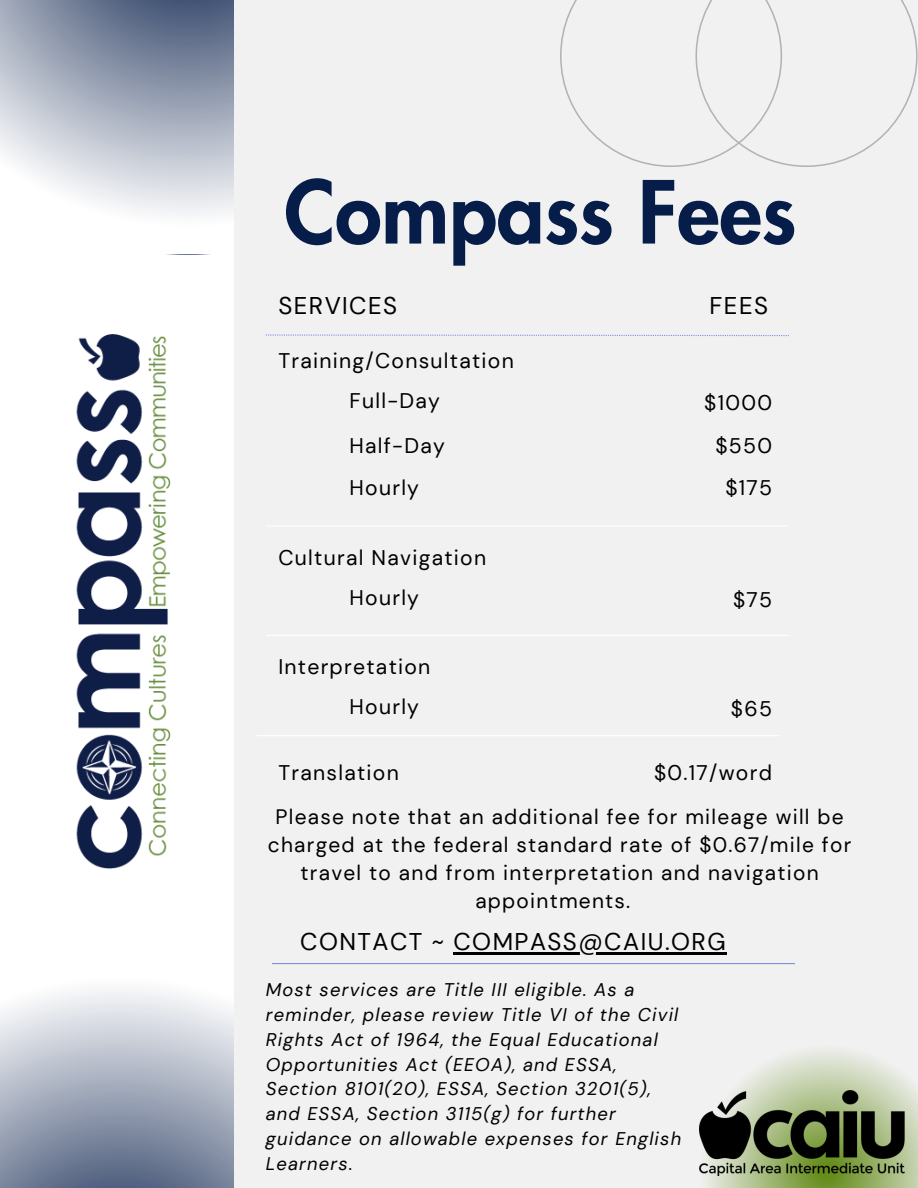
<style>
.page{position:relative;width:918px;height:1188px;background:#fff}
.page>*{position:absolute;margin:0;border:0;box-sizing:border-box;transform-origin:0 0}
.t1{font:800 84.45px "Futura LT Pro";color:#071d49}
.t2{font:24.15px "DM Sans";letter-spacing:.06em;color:#000}
.t3{font:21.15px "DM Sans";letter-spacing:.06em;color:#000}
.t4{font:20.85px "DM Sans";letter-spacing:.06em;color:#000}
.t5{font:italic 18.3px/24.8px "DM Sans";letter-spacing:.065em;color:#000}
</style>
<div class="page">
<svg style="left:0;top:0;width:234px;height:215px;background:#aeb5c4"></svg>
<svg style="left:0;top:989px;width:234px;height:199px;background:#abb2c1"></svg>
<div style="left:234px;top:0;width:684px;height:1188px;background:#f1f1f1"></div>
<svg style="left:706px;top:1050px;width:212px;height:138px"></svg>
<svg style="left:350px;top:334px;width:439px;height:2px"></svg>
<svg style="left:560px;top:0;width:358px;height:167px"></svg>
<img style="left:699px;top:1090px;width:205px;height:86px">
<hr style="left:266px;top:525px;width:523px;height:1px;background:#fff">
<hr style="left:266px;top:635px;width:523px;height:1px;background:#fff">
<hr style="left:272px;top:963px;width:523px;height:1px;background:#838fe5">
<hr style="left:256px;top:735px;width:524px;height:1px;background:#fff">
<img style="left:76px;top:254px;width:274px;height:615px">
<hr style="left:453px;top:952px;width:274px;height:2px;background:#000">
<h1 class="t1" style="left:284px;top:174px;width:513px">Compass Fees</h1>
<h2 class="t2" style="left:278px;top:291px;width:120px">SERVICES</h2>
<h2 class="t2" style="left:710px;top:291px;width:60px">FEES</h2>
<h3 class="t3" style="left:278px;top:347px;width:237px">Training/Consultation</h3>
<h3 class="t3" style="left:350px;top:387px;width:92px">Full-Day</h3>
<h3 class="t3" style="left:704px;top:389px;width:69px">$1000</h3>
<h3 class="t3" style="left:350px;top:432px;width:97px">Half-Day</h3>
<h3 class="t3" style="left:715px;top:432px;width:58px">$550</h3>
<h3 class="t3" style="left:350px;top:474px;width:71px">Hourly</h3>
<h3 class="t3" style="left:725px;top:474px;width:48px">$175</h3>
<h3 class="t3" style="left:278px;top:544px;width:209px">Cultural Navigation</h3>
<h3 class="t3" style="left:350px;top:584px;width:71px">Hourly</h3>
<h3 class="t3" style="left:733px;top:586px;width:41px">$75</h3>
<h3 class="t3" style="left:278px;top:653px;width:153px">Interpretation</h3>
<h3 class="t3" style="left:350px;top:693px;width:71px">Hourly</h3>
<h3 class="t3" style="left:731px;top:695px;width:43px">$65</h3>
<h2 class="t3" style="left:278px;top:759px;width:122px">Translation</h2>
<p class="t3" style="left:654px;top:759px;width:119px">$0.17/word</p>
<p class="t4" style="left:275px;top:803px;width:570px">Please note that an additional fee for mileage will be</p>
<p class="t4" style="left:268px;top:831px;width:585px">charged at the federal standard rate of $0.67/mile for</p>
<p class="t4" style="left:301px;top:859px;width:519px">travel to and from interpretation and navigation</p>
<p class="t4" style="left:475px;top:887px;width:156px">appointments.</p>
<h3 class="t2" style="left:300px;top:926px;width:427px">CONTACT ~ COMPASS@CAIU.ORG</h3>
<h3 class="t5" style="left:266px;top:978px;width:417px">Most services are Title III eligible. As a reminder, please review Title VI of the Civil Rights Act of 1964, the Equal Educational Opportunities Act (EEOA), and ESSA, Section 8101(20), ESSA, Section 3201(5), and ESSA, Section 3115(g) for further guidance on allowable expenses for English Learners.</h3>
</div>
